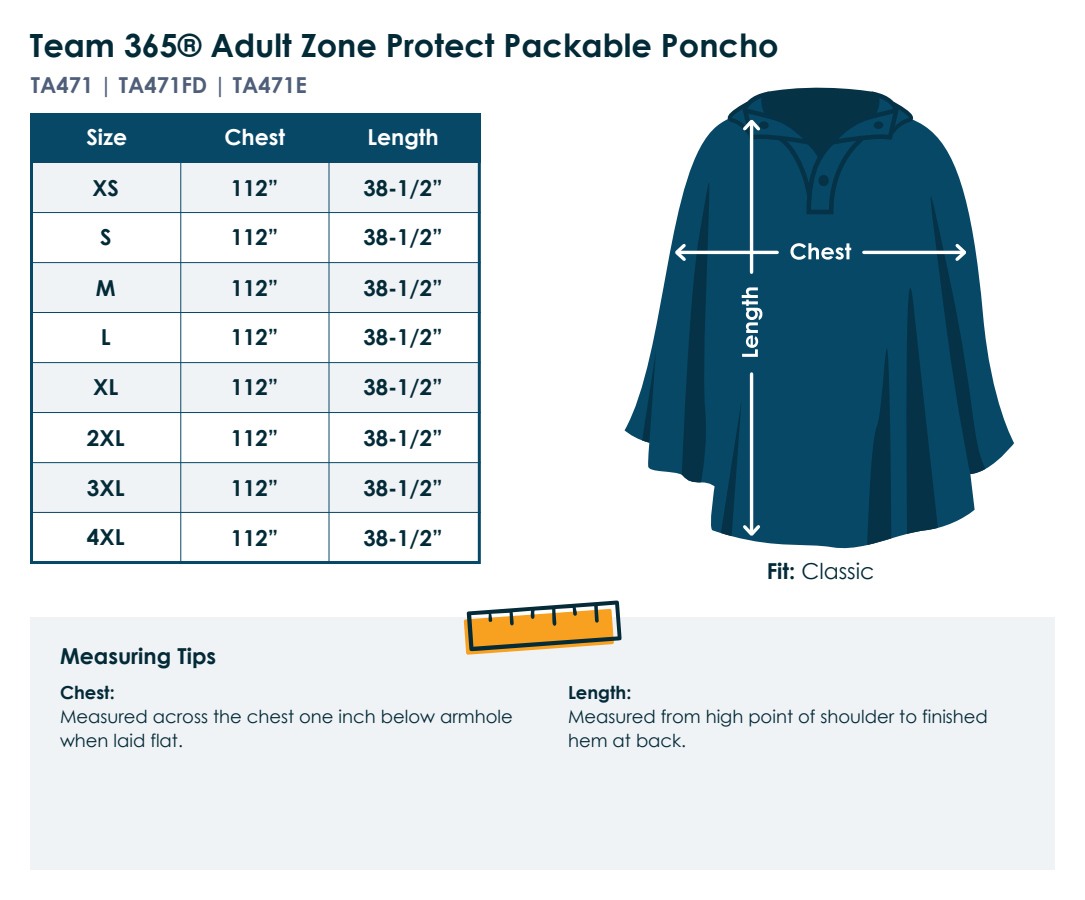
<style>
.page{position:relative;width:1085px;height:900px;background:#fff}
.page>*{position:absolute;margin:0;border:0;box-sizing:border-box;transform-origin:0 0}
.t1{font:700 32px "Century Gothic";color:#032a37}
.t2{font:700 22px "Century Gothic";color:#032a37}
.t3{font:700 22px "Century Gothic";color:#505f79}
.t4{font:700 22px "Century Gothic";color:#fff}
.t5{font:22px "Century Gothic";color:#032a37}
.t6{font:18px/24px "Century Gothic";color:#032a37}
.t7{font:700 18px "Century Gothic";color:#032a37}
.s1{font-weight:700}
</style>
<div class="page">
<div style="left:30px;top:617px;width:1024px;height:253px;background:#f0f3f6"></div>
<svg style="left:464px;top:600px;width:158px;height:55px"></svg>
<svg style="left:625px;top:123px;width:389px;height:426px"></svg>
<svg style="left:642px;top:351px;width:14px;height:92px"></svg>
<svg style="left:672px;top:172px;width:38px;height:310px;background:#174c64"></svg>
<hr style="left:679px;top:251px;width:98px;height:3px;background:#fff">
<svg style="left:721px;top:87px;width:264px;height:458px;background:#225972"></svg>
<div style="left:30px;top:113px;width:451px;height:50px;background:#074866"></div>
<svg style="left:30px;top:163px;width:451px;height:401px;fill:#f0f3f6"></svg>
<h1 class="t1" style="left:30px;top:21px;width:750px">Team 365® Adult Zone Protect Packable Poncho</h1>
<p class="t3" style="left:31px;top:68px;width:277px">TA471 | TA471FD | TA471E</p>
<p class="t4" style="left:86px;top:120px;width:42px">Size</p>
<p class="t4" style="left:224px;top:120px;width:62px">Chest</p>
<p class="t4" style="left:367px;top:120px;width:73px">Length</p>
<p class="t2" style="left:93px;top:172px;width:28px">XS</p>
<p class="t2" style="left:231px;top:172px;width:49px">112”</p>
<p class="t2" style="left:363px;top:172px;width:81px">38-1/2”</p>
<p class="t2" style="left:100px;top:220px;width:13px">S</p>
<p class="t2" style="left:231px;top:220px;width:49px">112”</p>
<p class="t2" style="left:363px;top:220px;width:81px">38-1/2”</p>
<p class="t2" style="left:96px;top:271px;width:21px">M</p>
<p class="t2" style="left:231px;top:271px;width:49px">112”</p>
<p class="t2" style="left:363px;top:271px;width:81px">38-1/2”</p>
<p class="t2" style="left:101px;top:321px;width:11px">L</p>
<p class="t2" style="left:231px;top:321px;width:49px">112”</p>
<p class="t2" style="left:363px;top:321px;width:81px">38-1/2”</p>
<p class="t2" style="left:93px;top:371px;width:27px">XL</p>
<p class="t2" style="left:231px;top:371px;width:49px">112”</p>
<p class="t2" style="left:363px;top:371px;width:81px">38-1/2”</p>
<p class="t2" style="left:87px;top:421px;width:39px">2XL</p>
<p class="t2" style="left:231px;top:421px;width:49px">112”</p>
<p class="t2" style="left:363px;top:421px;width:81px">38-1/2”</p>
<p class="t2" style="left:87px;top:471px;width:39px">3XL</p>
<p class="t2" style="left:231px;top:471px;width:49px">112”</p>
<p class="t2" style="left:363px;top:471px;width:81px">38-1/2”</p>
<p class="t2" style="left:87px;top:521px;width:39px">4XL</p>
<p class="t2" style="left:231px;top:521px;width:49px">112”</p>
<p class="t2" style="left:363px;top:521px;width:81px">38-1/2”</p>
<p class="t2" style="left:60px;top:639px;width:158px">Measuring Tips</p>
<p class="t7" style="left:60px;top:679px;width:56px">Chest:</p>
<p class="t6" style="left:60px;top:705px;width:454px">Measured across the chest one inch below armhole when laid flat.</p>
<p class="t5" style="left:767px;top:555px;width:109px"><span class="s1">Fit:</span> Classic</p>
<p class="t7" style="left:568px;top:679px;width:65px">Length:</p>
<p class="t6" style="left:568px;top:705px;width:421px">Measured from high point of shoulder to finished hem at back.</p>
</div>
